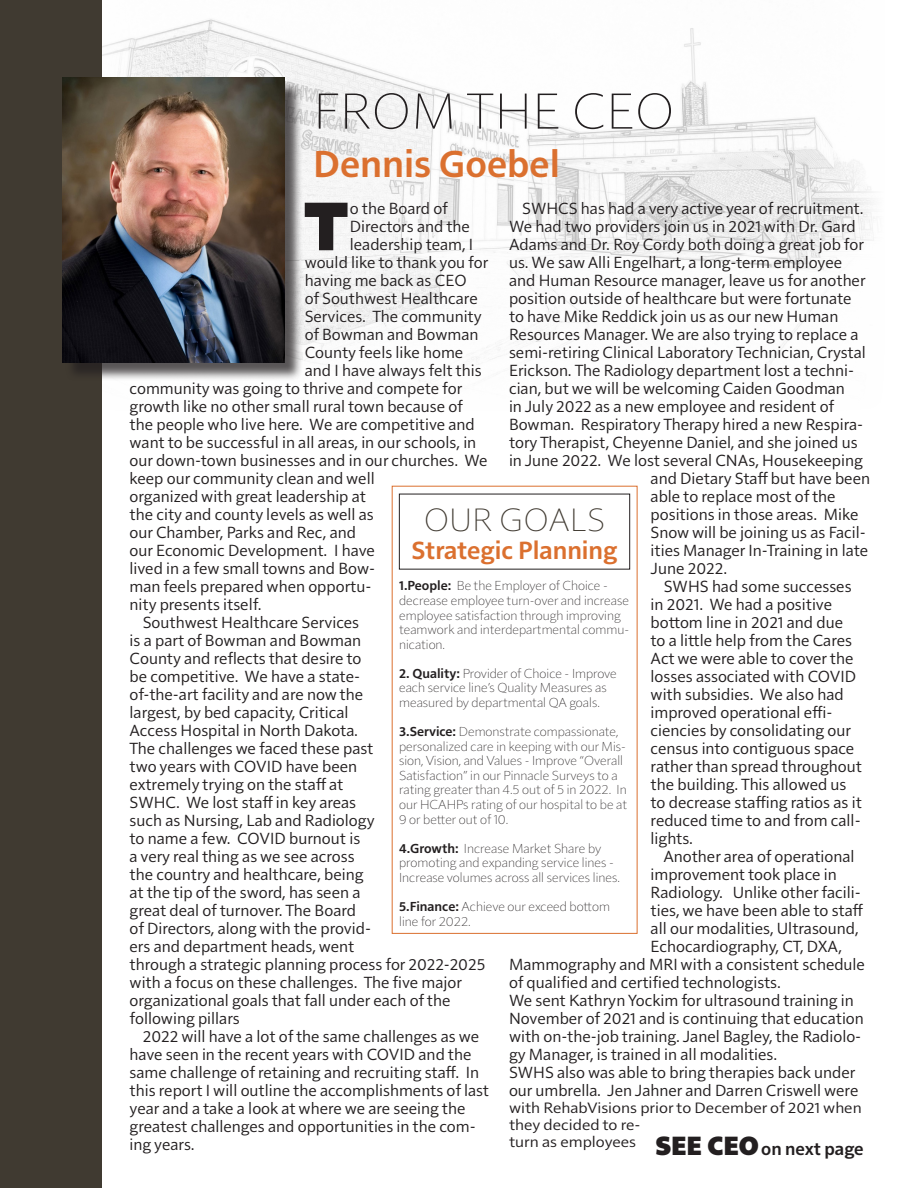
<style>
.page{position:relative;width:918px;height:1188px;background:#fff}
.page>*{position:absolute;margin:0;border:0;box-sizing:border-box;transform-origin:0 0}
.t1{font:67.95px "Breakbeat BTN Solid";color:#231f20}
.t2{font:200 51.75px "Solitaire MVB Pro";letter-spacing:.02em;color:#231f20}
.t3{font:600 38.25px "Solitaire MVB Pro";color:#db702f}
.t4{font:200 33.15px "Solitaire MVB Pro";letter-spacing:.02em;color:#403a31}
.t5{font:800 27px "Solitaire MVB Pro";color:#231f20}
.t6{font:600 25.35px "Solitaire MVB Pro";color:#db702f}
.t7{font:600 18px "Solitaire MVB Pro";color:#231f20}
.t8{font:16.5px/18px "Solitaire MVB Pro";color:#231f20}
.t9{font:15.3px/16.8px "Solitaire MVB Pro";color:#231f20;scale:1.07 1}
.t10{font:200 13.35px/14.5px "Solitaire MVB Pro";color:#231f20}
.s1{font-weight:600}
</style>
<div class="page">
<img style="left:102px;top:19px;width:772px;height:363px">
<div style="left:0;top:0;width:102px;height:1188px;background:#403a31"></div>
<div style="left:65px;top:80px;width:238px;height:302px;background:#231f20;opacity:.75"></div>
<img style="left:63px;top:77px;width:222px;height:286px">
<p class="t2" style="left:314px;top:75px;width:362px">FROM THE CEO</p>
<p class="t3" style="left:313px;top:137px;width:248px">Dennis Goebel</p>
<p class="t1" style="left:302px;top:186px;width:49px">T</p>
<p class="t8" style="left:350px;top:199px;width:99px">o the Board of</p>
<p class="t8" style="left:522px;top:199px;width:343px">SWHCS has had a very active year of recruitment.</p>
<p class="t8" style="left:509px;top:217px;width:348px">We had two providers join us in 2021 with Dr. Gard</p>
<p class="t8" style="left:509px;top:235px;width:356px">Adams and Dr. Roy Cordy both doing a great job for</p>
<p class="t8" style="left:509px;top:253px;width:335px">us. We saw Alli Engelhart, a long-term employee</p>
<p class="t8" style="left:509px;top:271px;width:358px">and Human Resource manager, leave us for another</p>
<p class="t8" style="left:509px;top:289px;width:344px">position outside of healthcare but were fortunate</p>
<p class="t8" style="left:509px;top:307px;width:331px">to have Mike Reddick join us as our new Human</p>
<p class="t8" style="left:509px;top:325px;width:351px">Resources Manager. We are also trying to replace a</p>
<p class="t8" style="left:509px;top:343px;width:358px">semi-retiring Clinical Laboratory Technician, Crystal</p>
<p class="t8" style="left:509px;top:361px;width:347px">Erickson. The Radiology department lost a techni-</p>
<p class="t8" style="left:509px;top:379px;width:337px">cian, but we will be welcoming Caiden Goodman</p>
<p class="t8" style="left:509px;top:397px;width:327px">in July 2022 as a new employee and resident of</p>
<p class="t8" style="left:509px;top:415px;width:356px">Bowman. Respiratory Therapy hired a new Respira-</p>
<p class="t8" style="left:509px;top:433px;width:350px">tory Therapist, Cheyenne Daniel, and she joined us</p>
<p class="t8" style="left:509px;top:451px;width:355px">in June 2022. We lost several CNAs, Housekeeping</p>
<p class="t8" style="left:651px;top:469px;width:221px">and Dietary Staff but have been</p>
<p class="t8" style="left:651px;top:487px;width:186px">able to replace most of the</p>
<p class="t8" style="left:651px;top:505px;width:209px">positions in those areas. Mike</p>
<p class="t8" style="left:651px;top:523px;width:217px">Snow will be joining us as Facil-</p>
<p class="t8" style="left:651px;top:541px;width:219px">ities Manager In-Training in late</p>
<p class="t8" style="left:651px;top:559px;width:78px">June 2022.</p>
<p class="t8" style="left:651px;top:577px;width:213px;text-indent:13px">SWHS had some successes in 2021. We had a positive bottom line in 2021 and due to a little help from the Cares<br>Act we were able to cover the losses associated with COVID with subsidies. We also had improved operational effi&shy;ciencies by consolidating our census into contiguous space rather than spread throughout the building. This allowed us to decrease staffing ratios as it reduced time to and from call&shy;lights.</p>
<p class="t8" style="left:663px;top:847px;width:193px">Another area of operational</p>
<p class="t8" style="left:651px;top:865px;width:188px">improvement took place in</p>
<p class="t8" style="left:651px;top:883px;width:212px">Radiology. Unlike other facili-</p>
<p class="t8" style="left:651px;top:901px;width:214px">ties, we have been able to staff</p>
<p class="t8" style="left:651px;top:919px;width:210px">all our modalities, Ultrasound,</p>
<p class="t8" style="left:651px;top:937px;width:193px">Echocardiography, CT, DXA,</p>
<p class="t8" style="left:509px;top:955px;width:358px">Mammography and MRI with a consistent schedule</p>
<p class="t8" style="left:509px;top:973px;width:273px">of qualified and certified technologists.</p>
<p class="t8" style="left:509px;top:991px;width:356px">We sent Kathryn Yockim for ultrasound training in November of 2021 and is continuing that education with on-the-job training. Janel Bagley, the Radiolo&shy;gy Manager, is trained in all modalities.</p>
<p class="t8" style="left:509px;top:1063px;width:351px">SWHS also was able to bring therapies back under our umbrella. Jen Jahner and Darren Criswell were</p>
<p class="t9" style="left:509px;top:1098px;width:331px">with RehabVisions prior to December of 2021 when they decided to re-<br>turn as employees</p>
<p class="t8" style="left:350px;top:217px;width:122px">Directors and the</p>
<p class="t8" style="left:350px;top:235px;width:125px">leadership team, I</p>
<p class="t8" style="left:305px;top:253px;width:185px">would like to thank you for</p>
<p class="t8" style="left:305px;top:271px;width:163px">having me back as CEO</p>
<p class="t8" style="left:305px;top:289px;width:174px">of Southwest Healthcare</p>
<p class="t8" style="left:305px;top:307px;width:179px">Services. The community</p>
<p class="t8" style="left:305px;top:325px;width:175px">of Bowman and Bowman</p>
<p class="t8" style="left:305px;top:343px;width:160px">County feels like home</p>
<p class="t8" style="left:305px;top:361px;width:178px">and I have always felt this</p>
<p class="t8" style="left:130px;top:379px;width:334px">community was going to thrive and compete for</p>
<p class="t8" style="left:130px;top:397px;width:335px">growth like no other small rural town because of</p>
<p class="t8" style="left:130px;top:415px;width:347px">the people who live here. We are competitive and</p>
<p class="t8" style="left:130px;top:433px;width:348px">want to be successful in all areas, in our schools, in</p>
<p class="t8" style="left:130px;top:451px;width:360px">our down-town businesses and in our churches. We</p>
<p class="t8" style="left:130px;top:469px;width:247px">keep our community clean and well</p>
<p class="t8" style="left:130px;top:487px;width:238px">organized with great leadership at</p>
<p class="t8" style="left:130px;top:505px;width:246px">the city and county levels as well as</p>
<p class="t8" style="left:130px;top:523px;width:228px">our Chamber, Parks and Rec, and</p>
<p class="t8" style="left:130px;top:541px;width:247px">our Economic Development. I have</p>
<p class="t8" style="left:130px;top:559px;width:247px">lived in a few small towns and Bow-</p>
<p class="t8" style="left:130px;top:577px;width:243px">man feels prepared when opportu-</p>
<p class="t8" style="left:130px;top:595px;width:134px">nity presents itself.</p>
<p class="t8" style="left:130px;top:613px;width:357px;text-indent:13px">Southwest Healthcare Services<br>is a part of Bowman and Bowman<br>County and reflects that desire to<br>be competitive. We have a state-<br>of-the-art facility and are now the<br>largest, by bed capacity, Critical<br>Access Hospital in North Dakota.<br>The challenges we faced these past<br>two years with COVID have been<br>extremely trying on the staff at<br>SWHC. We lost staff in key areas<br>such as Nursing, Lab and Radiology<br>to name a few. COVID burnout is<br>a very real thing as we see across<br>the country and healthcare, being<br>at the tip of the sword, has seen a<br>great deal of turnover. The Board<br>of Directors, along with the provid-<br>ers and department heads, went<br>through a strategic planning process for 2022-2025 with a focus on these challenges. The five major organizational goals that fall under each of the following pillars</p>
<p class="t8" style="left:130px;top:1027px;width:361px;text-indent:13px">2022 will have a lot of the same challenges as we have seen in the recent years with COVID and the same challenge of retaining and recruiting staff. In this report I will outline the accomplishments of last year and a take a look at where we are seeing the greatest challenges and opportunities in the com&shy;ing years.</p>
<p class="t4" style="left:424px;top:496px;width:183px">OUR GOALS</p>
<p class="t6" style="left:412px;top:533px;width:207px">Strategic Planning</p>
<p class="t10" style="left:399px;top:578px;width:232px"><span class="s1">1.People:</span> Be the Employer of Choice - decrease employee turn-over and increase employee satisfaction through improving teamwork and interdepartmental commu&shy;nication.</p>
<p class="t10" style="left:399px;top:665px;width:219px"><span class="s1">2. Quality:</span> Provider of Choice - Improve each service line’s Quality Measures as measured by departmental QA goals.</p>
<p class="t10" style="left:399px;top:723px;width:229px"><span class="s1">3.Service:</span> Demonstrate compassionate, personalized care in keeping with our Mis&shy;sion, Vision, and Values - Improve “Overall Satisfaction” in our Pinnacle Surveys to a rating greater than 4.5 out of 5 in 2022. In our HCAHPs rating of our hospital to be at 9 or better out of 10.</p>
<p class="t10" style="left:399px;top:840px;width:222px"><span class="s1">4.Growth:</span> Increase Market Share by promoting and expanding service lines -<br>Increase volumes across all services lines.</p>
<p class="t10" style="left:399px;top:898px;width:212px"><span class="s1">5.Finance:</span> Achieve our exceed bottom line for 2022.</p>
<p class="t5" style="left:655px;top:1128px;width:105px">SEE CEO</p>
<p class="t7" style="left:761px;top:1137px;width:104px">on next page</p>
</div>
